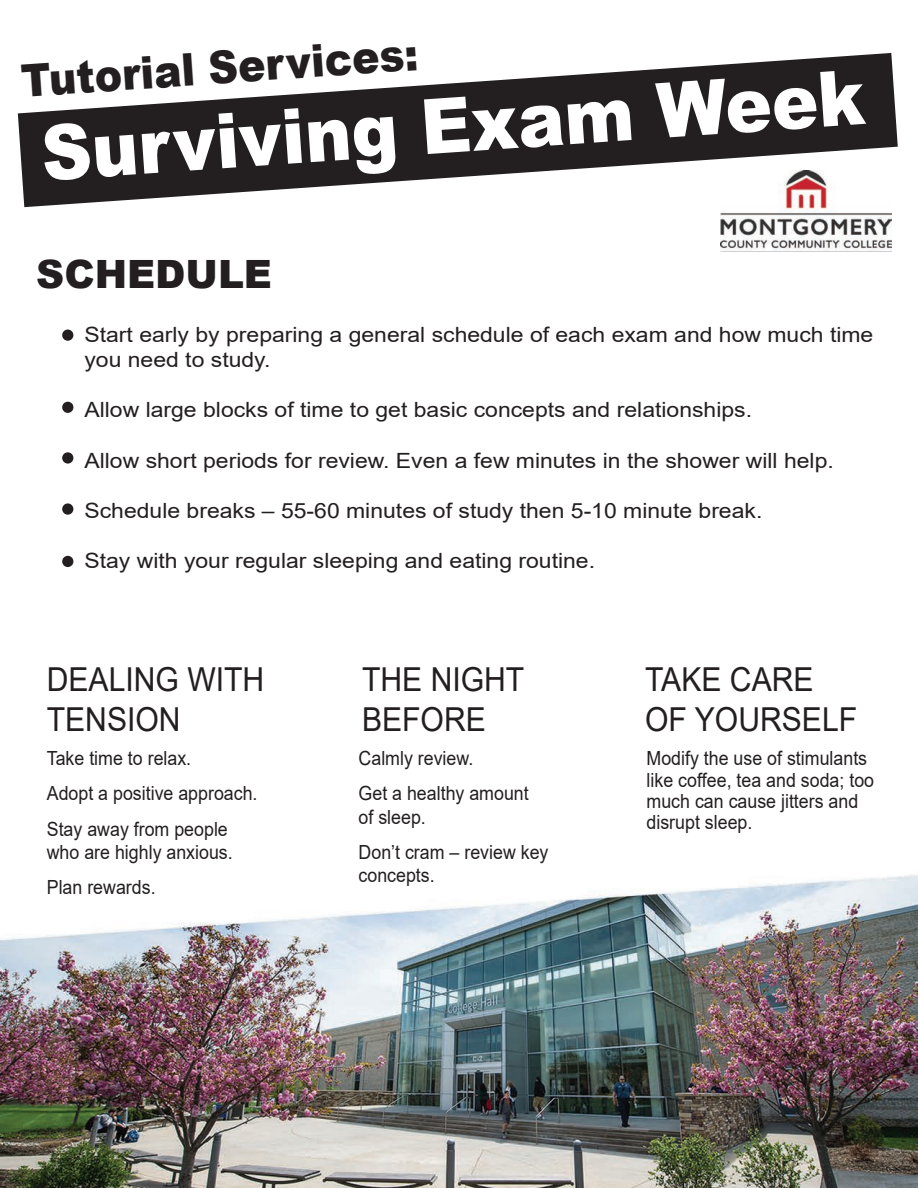
<style>
.page{position:relative;width:918px;height:1188px;background:#fff}
.page>*{position:absolute;margin:0;border:0;box-sizing:border-box;transform-origin:0 0}
.t1{font:900 76.5px "Arial";color:#fff;scale:.91 1}
.t2{font:900 45px "Arial";color:#231f20;scale:.91 1}
.t3{font:900 39px "Arial";color:#231f20}
.t4{font:33px/39.6px "Arial";color:#231f20;scale:.91 1}
.t5{font:21px/25.2px "Arial";color:#231f20;scale:1.09 1}
.t6{font:19.5px/35.4px "Arial";color:#231f20;scale:.91 1}
</style>
<div class="page">
<img style="left:0;top:113px;width:918px;height:1075px">
<svg style="left:18px;top:53px;width:880px;height:154px;fill:#231f20"></svg>
<div style="left:62px;top:330px;width:11px;height:11px;background:#231f20;border-radius:50%"></div>
<div style="left:62px;top:402px;width:11px;height:11px;background:#231f20;border-radius:50%"></div>
<div style="left:62px;top:452px;width:11px;height:12px;background:#231f20;border-radius:50%"></div>
<div style="left:62px;top:503px;width:11px;height:12px;background:#231f20;border-radius:50%"></div>
<div style="left:62px;top:556px;width:11px;height:11px;background:#231f20;border-radius:50%"></div>
<img style="left:720px;top:171px;width:171px;height:81px">
<h2 class="t2" style="left:19px;top:49px;width:439px;rotate:-4deg">Tutorial Services:</h2>
<h1 class="t1" style="left:38px;top:98px;width:908px;rotate:-4deg">Surviving Exam Week</h1>
<h3 class="t3" style="left:36px;top:245px;width:237px">SCHEDULE</h3>
<p class="t5" style="left:84px;top:321px;width:725px">Start early by preparing a general schedule of each exam and how much time you need to study.</p>
<p class="t5" style="left:84px;top:397px;width:614px">Allow large blocks of time to get basic concepts and relationships.</p>
<p class="t5" style="left:84px;top:447px;width:689px">Allow short periods for review. Even a few minutes in the shower will help.</p>
<p class="t5" style="left:84px;top:498px;width:623px">Schedule breaks – 55-60 minutes of study then 5-10 minute break.</p>
<p class="t5" style="left:84px;top:548px;width:470px">Stay with your regular sleeping and eating routine.</p>
<h3 class="t4" style="left:47px;top:660px;width:241px">DEALING WITH<br>TENSION</h3>
<h3 class="t4" style="left:362px;top:660px;width:180px">THE NIGHT<br>BEFORE</h3>
<h3 class="t4" style="left:645px;top:660px;width:235px">TAKE CARE<br>OF YOURSELF</h3>
<p class="t6" style="left:47px;top:740px;width:233px">Take time to relax.<br>Adopt a positive approach.<br>Stay away from people</p>
<p class="t6" style="left:47px;top:834px;width:206px">who are highly anxious.<br>Plan rewards.</p>
<p class="t6" style="left:359px;top:740px;width:189px">Calmly review.<br>Get a healthy amount</p>
<p class="t6" style="left:359px;top:799px;width:210px">of sleep.<br>Don’t cram – review key</p>
<p class="t6" style="left:359px;top:858px;width:85px">concepts.</p>
<p class="t6" style="left:647px;top:748px;width:252px;line-height:21.3px">Modify the use of stimulants like coffee, tea and soda; too much can cause jitters and disrupt sleep.</p>
</div>
